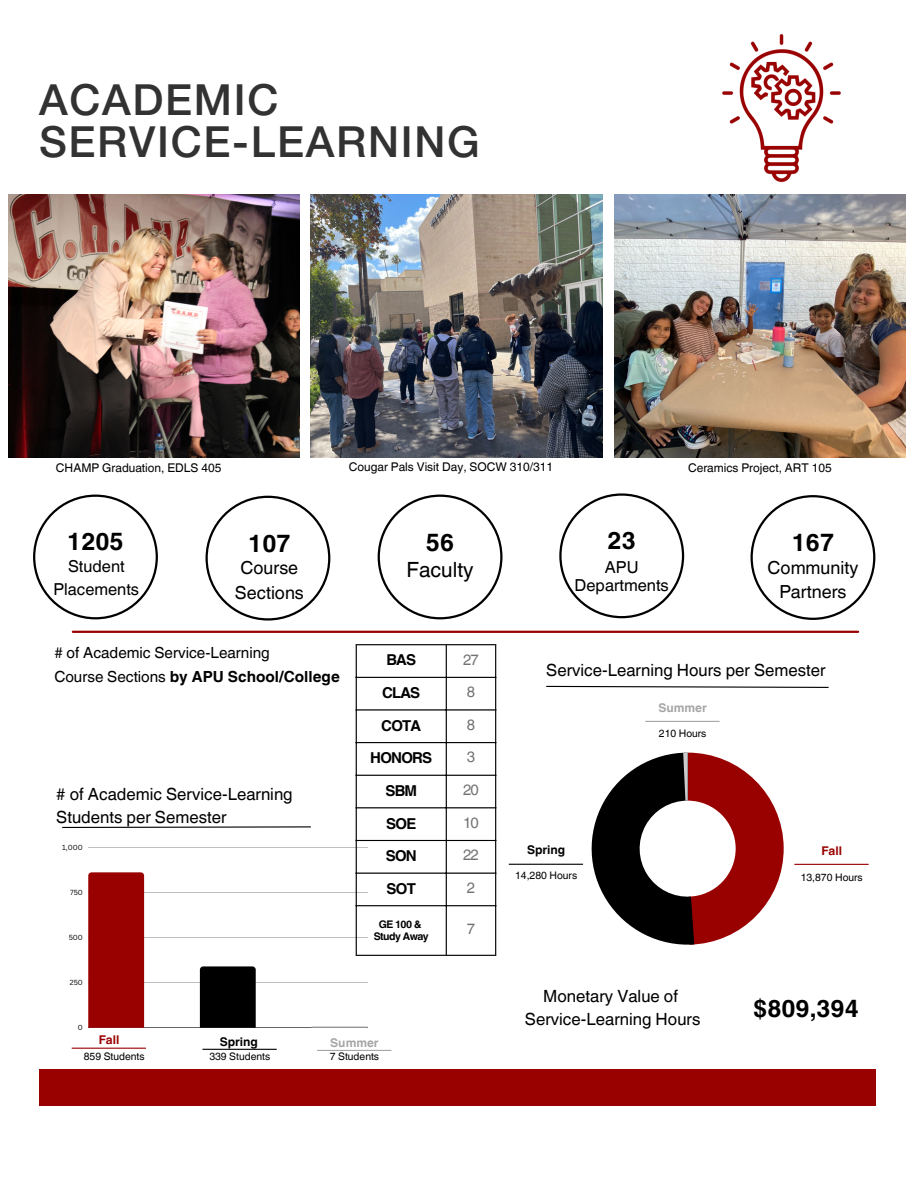
<style>
.page{position:relative;width:918px;height:1188px;background:#fff}
.page>*{position:absolute;margin:0;border:0;box-sizing:border-box;transform-origin:0 0}
.t1{font:500 42.9px "Helvetica Neue LT Pro";letter-spacing:.04em;color:#323232}
.t2{font:700 24.45px "Helvetica World";color:#000}
.t3{font:21px "Helvetica World";color:#000}
.t4{font:18px/24.8px "Helvetica World";color:#000;text-align:center}
.t5{font:16.8px "Helvetica World";color:#000}
.t6{font:16.5px/22.5px "Helvetica World";color:#000;text-align:center}
.t7{font:700 15.3px "Helvetica World";color:#000}
.t8{font:15.3px "Helvetica World";color:#000}
.t9{font:700 15px "Helvetica World";letter-spacing:-.05em;color:#000}
.t10{font:15px "Helvetica World";letter-spacing:-.05em;color:#737373}
.t11{font:12px "Helvetica World";color:#000}
.t12{font:700 12px "Helvetica World";color:#000}
.t13{font:700 12px "Helvetica World";color:#a6a6a6}
.t14{font:700 12px "Helvetica World";color:#900}
.t15{font:700 10.5px "Helvetica World";letter-spacing:-.05em;color:#000}
.t16{font:10.35px "Helvetica World";color:#000}
.t17{font:7.2px "Canva Sans";color:#000}
.s1{font-weight:400}
</style>
<div class="page">
<div style="left:39px;top:1069px;width:836px;height:37px;background:#900"></div>
<img style="left:722px;top:34px;width:119px;height:149px">
<hr style="left:88px;top:847px;width:279px;height:1px;background:#000">
<hr style="left:88px;top:892px;width:279px;height:1px;background:#000">
<hr style="left:88px;top:937px;width:279px;height:1px;background:#000">
<hr style="left:88px;top:983px;width:279px;height:1px;background:#000">
<hr style="left:88px;top:1028px;width:279px;height:1px;background:#000">
<div style="left:88px;top:872px;width:56px;height:156px;background:#900"></div>
<div style="left:200px;top:966px;width:56px;height:62px;background:#000"></div>
<svg style="left:312px;top:1027px;width:55px;height:1px"></svg>
<svg style="left:62px;top:826px;width:249px;height:2px"></svg>
<svg style="left:546px;top:685px;width:283px;height:3px"></svg>
<hr style="left:72px;top:1048px;width:74px;height:1px;background:#900">
<hr style="left:202px;top:1049px;width:75px;height:1px;background:#000">
<hr style="left:317px;top:1050px;width:74px;height:1px;background:#a6a6a6">
<svg style="left:592px;top:753px;width:192px;height:192px"></svg>
<hr style="left:794px;top:864px;width:75px;height:1px;background:#900">
<hr style="left:509px;top:864px;width:74px;height:1px;background:#000">
<hr style="left:645px;top:721px;width:75px;height:1px;background:#a6a6a6">
<hr style="left:73px;top:631px;width:785px;height:2px;background:#900">
<img style="left:8px;top:194px;width:292px;height:264px">
<img style="left:311px;top:194px;width:291px;height:264px">
<img style="left:614px;top:194px;width:291px;height:264px">
<svg style="left:33px;top:495px;width:125px;height:124px"></svg>
<svg style="left:206px;top:496px;width:124px;height:125px"></svg>
<svg style="left:378px;top:495px;width:125px;height:124px"></svg>
<svg style="left:559px;top:493px;width:125px;height:125px"></svg>
<svg style="left:751px;top:495px;width:124px;height:125px"></svg>
<hr style="left:356px;top:645px;width:1px;height:310px;background:#000">
<hr style="left:446px;top:645px;width:1px;height:310px;background:#000">
<hr style="left:495px;top:645px;width:1px;height:310px;background:#000">
<hr style="left:356px;top:644px;width:140px;height:1px;background:#000">
<hr style="left:356px;top:677px;width:140px;height:1px;background:#000">
<hr style="left:356px;top:709px;width:140px;height:2px;background:#000">
<hr style="left:356px;top:742px;width:140px;height:1px;background:#000">
<hr style="left:356px;top:775px;width:140px;height:1px;background:#000">
<hr style="left:356px;top:807px;width:140px;height:1px;background:#000">
<hr style="left:356px;top:840px;width:140px;height:1px;background:#000">
<hr style="left:356px;top:873px;width:140px;height:1px;background:#000">
<hr style="left:356px;top:905px;width:140px;height:1px;background:#000">
<hr style="left:356px;top:955px;width:140px;height:1px;background:#000">
<p class="t1" style="left:39px;top:84px;width:241px">ACADEMIC</p>
<p class="t1" style="left:39px;top:127px;width:442px">SERVICE-LEARNING</p>
<p class="t11" style="left:56px;top:461px;width:167px">CHAMP Graduation, EDLS 405</p>
<p class="t11" style="left:349px;top:460px;width:206px">Cougar Pals Visit Day, SOCW 310/311</p>
<p class="t11" style="left:688px;top:461px;width:145px">Ceramics Project, ART 105</p>
<p class="t2" style="left:67px;top:521px;width:58px">1205</p>
<p class="t2" style="left:248px;top:523px;width:44px">107</p>
<p class="t2" style="left:426px;top:522px;width:30px">56</p>
<p class="t2" style="left:608px;top:521px;width:30px">23</p>
<p class="t6" style="left:54px;top:555px;width:87px">Student<br>Placements</p>
<p class="t4" style="left:235px;top:556px;width:70px">Course<br>Sections</p>
<p class="t3" style="left:406px;top:557px;width:69px">Faculty</p>
<p class="t6" style="left:575px;top:558px;width:96px;line-height:18px">APU<br>Departments</p>
<p class="t2" style="left:792px;top:522px;width:44px">167</p>
<p class="t4" style="left:768px;top:555px;width:92px">Community</p>
<p class="t4" style="left:779px;top:580px;width:69px">Partners</p>
<p class="t8" style="left:54px;top:644px;width:217px"># of Academic Service-Learning</p>
<p class="t7" style="left:54px;top:664px;width:287px"><span class="s1">Course Sections</span> by APU School/College</p>
<p class="t5" style="left:56px;top:785px;width:238px"># of Academic Service-Learning</p>
<p class="t5" style="left:56px;top:807px;width:172px">Students per Semester</p>
<p class="t17" style="left:62px;top:842px;width:22px">1,000</p>
<p class="t17" style="left:70px;top:887px;width:14px">750</p>
<p class="t17" style="left:69px;top:932px;width:16px">500</p>
<p class="t17" style="left:70px;top:977px;width:15px">250</p>
<p class="t17" style="left:78px;top:1023px;width:7px">0</p>
<p class="t9" style="left:386px;top:648px;width:31px">BAS</p>
<p class="t10" style="left:463px;top:650px;width:17px">27</p>
<p class="t9" style="left:382px;top:680px;width:40px">CLAS</p>
<p class="t10" style="left:467px;top:683px;width:10px">8</p>
<p class="t9" style="left:381px;top:713px;width:41px">COTA</p>
<p class="t10" style="left:467px;top:716px;width:10px">8</p>
<p class="t9" style="left:370px;top:746px;width:63px">HONORS</p>
<p class="t10" style="left:467px;top:748px;width:10px">3</p>
<p class="t9" style="left:385px;top:778px;width:33px">SBM</p>
<p class="t10" style="left:463px;top:781px;width:17px">20</p>
<p class="t9" style="left:386px;top:811px;width:32px">SOE</p>
<p class="t10" style="left:463px;top:814px;width:17px">10</p>
<p class="t9" style="left:386px;top:844px;width:33px">SON</p>
<p class="t10" style="left:463px;top:846px;width:17px">22</p>
<p class="t9" style="left:387px;top:876px;width:31px">SOT</p>
<p class="t10" style="left:467px;top:879px;width:10px">2</p>
<p class="t15" style="left:379px;top:916px;width:44px">GE 100 &amp;</p>
<p class="t15" style="left:374px;top:928px;width:57px">Study Away</p>
<p class="t10" style="left:467px;top:920px;width:10px">7</p>
<p class="t14" style="left:99px;top:1030px;width:22px">Fall</p>
<p class="t16" style="left:84px;top:1050px;width:62px">859 Students</p>
<p class="t16" style="left:209px;top:1050px;width:62px">339 Students</p>
<p class="t16" style="left:330px;top:1050px;width:51px">7 Students</p>
<p class="t12" style="left:220px;top:1032px;width:40px">Spring</p>
<p class="t13" style="left:330px;top:1033px;width:50px">Summer</p>
<p class="t5" style="left:546px;top:660px;width:281px">Service-Learning Hours per Semester</p>
<p class="t13" style="left:658px;top:698px;width:50px">Summer</p>
<p class="t12" style="left:527px;top:840px;width:40px">Spring</p>
<p class="t16" style="left:659px;top:727px;width:49px">210 Hours</p>
<p class="t14" style="left:821px;top:841px;width:22px">Fall</p>
<p class="t16" style="left:515px;top:870px;width:64px">14,280 Hours</p>
<p class="t16" style="left:801px;top:871px;width:64px">13,870 Hours</p>
<p class="t5" style="left:543px;top:986px;width:136px">Monetary Value of</p>
<p class="t5" style="left:525px;top:1010px;width:177px">Service-Learning Hours</p>
<p class="t2" style="left:753px;top:989px;width:107px">$809,394</p>
</div>
